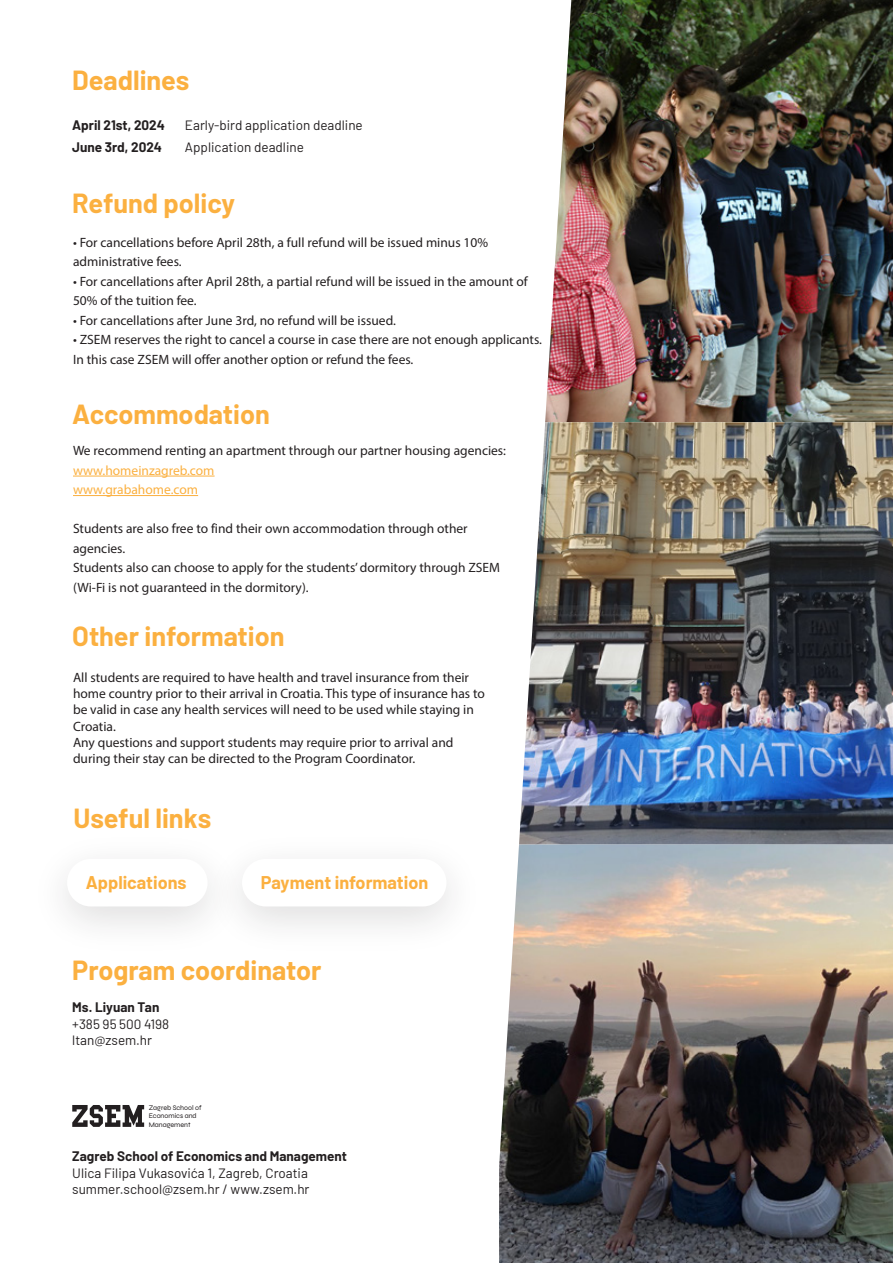
<style>
.page{position:relative;width:893px;height:1263px;background:#fff}
.page>*{position:absolute;margin:0;border:0;box-sizing:border-box;transform-origin:0 0}
.t1{font:700 27px "Barlow";color:#fbb040}
.t2{font:700 18px "Barlow";color:#fbb040}
.t3{font:13.5px/19.5px "Myriad Pro";color:#231f20}
.t4{font:13.5px/16.2px "Barlow";color:#231f20}
.t5{font:700 13.5px/22.5px "Barlow";color:#231f20}
.t6{font:13.5px/19.5px "Myriad Pro";color:#fbb040}
.t7{font:7.05px/8.7px "Syne";color:#231f20}
</style>
<div class="page">
<img style="left:545px;top:0;width:348px;height:422px">
<img style="left:519px;top:422px;width:374px;height:422px">
<img style="left:499px;top:844px;width:394px;height:419px">
<div style="left:242px;top:859px;width:204px;height:47px;background:#fff;border-radius:24px"></div>
<svg style="left:72px;top:1105px;width:72px;height:22px"></svg>
<hr style="left:73px;top:476px;width:142px;height:1px;background:#fbb040">
<hr style="left:73px;top:495px;width:125px;height:1px;background:#fbb040">
<h1 class="t1" style="left:72px;top:61px;width:119px">Deadlines</h1>
<p class="t5" style="left:72px;top:112px;width:94px">April 21st, 2024<br>June 3rd, 2024</p>
<p class="t4" style="left:185px;top:112px;width:179px;line-height:22.5px">Early-bird application deadline<br>Application deadline</p>
<h1 class="t1" style="left:72px;top:183px;width:164px">Refund policy</h1>
<p class="t3" style="left:73px;top:232px;width:417px">• For cancellations before April 28th, a full refund will be issued minus 10% administrative fees.</p>
<p class="t3" style="left:73px;top:271px;width:456px">• For cancellations after April 28th, a partial refund will be issued in the amount of<br>50% of the tuition fee.</p>
<p class="t3" style="left:73px;top:310px;width:324px">• For cancellations after June 3rd, no refund will be issued.</p>
<p class="t3" style="left:73px;top:330px;width:470px">• ZSEM reserves the right to cancel a course in case there are not enough applicants.<br>In this case ZSEM will offer another option or refund the fees.</p>
<h1 class="t1" style="left:72px;top:394px;width:199px">Accommodation</h1>
<p class="t3" style="left:73px;top:441px;width:435px">We recommend renting an apartment through our partner housing agencies:</p>
<p class="t6" style="left:73px;top:460px;width:143px">www.homeinzagreb.com www.grabahome.com</p>
<p class="t3" style="left:73px;top:519px;width:428px">Students are also free to find their own accommodation through other agencies.<br>Students also can choose to apply for the students’ dormitory through ZSEM (Wi-Fi is not guaranteed in the dormitory).</p>
<h1 class="t1" style="left:72px;top:616px;width:214px">Other information</h1>
<p class="t3" style="left:73px;top:669px;width:413px;line-height:16.2px">All students are required to have health and travel insurance from their home country prior to their arrival in Croatia. This type of insurance has to be valid in case any health services will need to be used while staying in Croatia.<br>Any questions and support students may require prior to arrival and during their stay can be directed to the Program Coordinator.</p>
<h1 class="t1" style="left:73px;top:799px;width:139px">Useful links</h1>
<h2 class="t2" style="left:86px;top:869px;width:102px">Applications</h2>
<h2 class="t2" style="left:261px;top:869px;width:169px">Payment information</h2>
<h1 class="t1" style="left:72px;top:951px;width:251px">Program coordinator</h1>
<p class="t5" style="left:72px;top:995px;width:89px">Ms. Liyuan Tan</p>
<p class="t4" style="left:72px;top:1015px;width:98px">+385 95 500 4198 ltan@zsem.hr</p>
<p class="t7" style="left:149px;top:1103px;width:54px">Zagreb School of<br>Economics and<br>Management</p>
<p class="t5" style="left:72px;top:1144px;width:276px">Zagreb School of Economics and Management</p>
<p class="t4" style="left:72px;top:1163px;width:239px">Ulica Filipa Vukasovića 1, Zagreb, Croatia summer.school@zsem.hr / www.zsem.hr</p>
</div>
